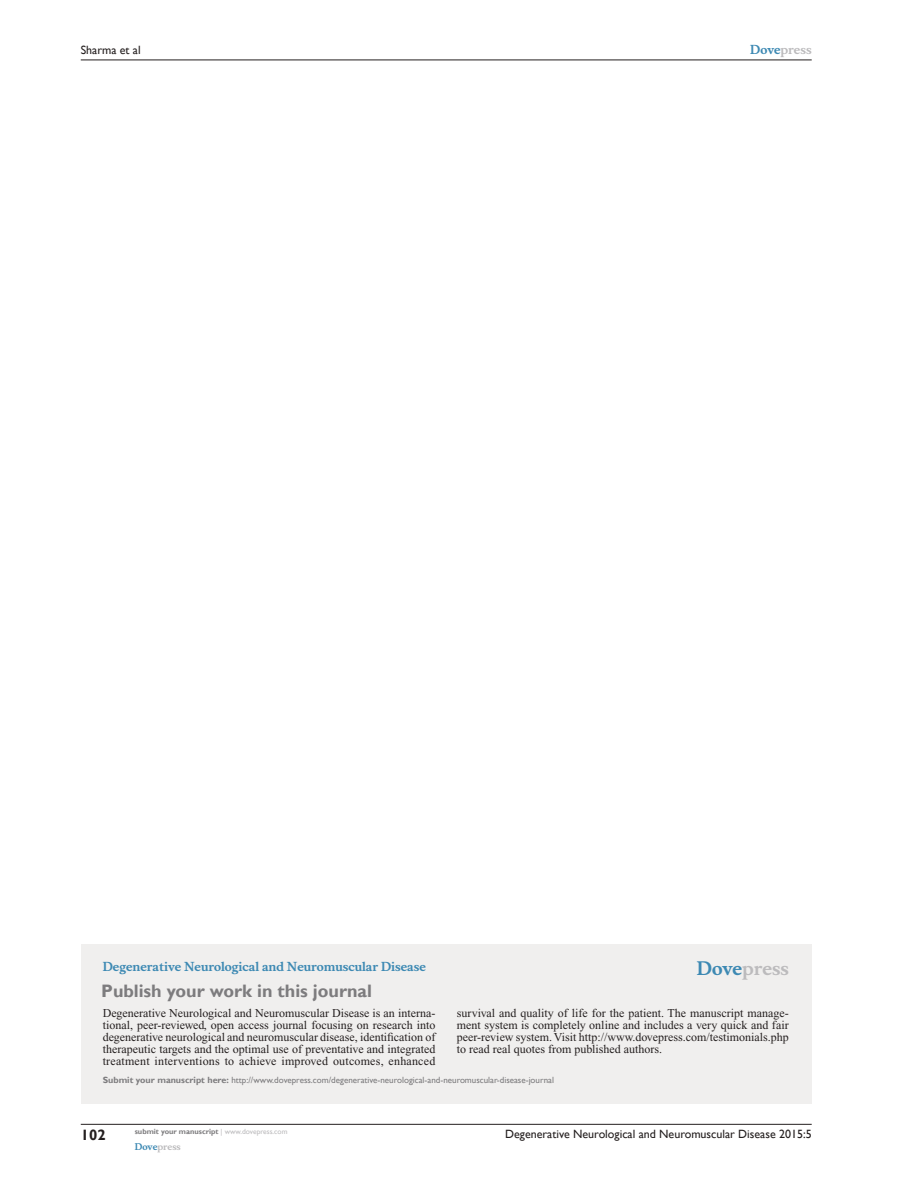
<style>
.page{position:relative;width:918px;height:1188px;background:#fff}
.page>*{position:absolute;margin:0;border:0;box-sizing:border-box;transform-origin:0 0}
.t1{font:700 18px "Gill Sans";color:#7d7c7e}
.t2{font:700 18px "Musee";color:#bcbbbd}
.t3{font:700 15px "Gill Sans";color:#241f1f}
.t4{font:12px/12px "Times New Roman";color:#241f1f;text-align:justify}
.t5{font:12px "Gill Sans";color:#241f1f}
.t6{font:700 12px "Musee";color:#3d89b3}
.t7{font:700 12px "Musee";color:#bcbbbd}
.t8{font:9px "Gill Sans";color:#7d7c7e}
.t9{font:700 9px "Musee";color:#bcbbbd}
.t10{font:700 7.5px "Gill Sans";color:#7d7c7e}
.s1{color:#3d89b3}
.s2{font-weight:700}
.s3{font-weight:400;color:#bcbbbd}
</style>
<div class="page">
<div style="left:81px;top:944px;width:731px;height:159px;background:#f0efee"></div>
<hr style="left:81px;top:1124px;width:731px;height:1px;background:#241f1f">
<hr style="left:81px;top:60px;width:731px;height:1px;background:#241f1f">
<p class="t5" style="left:81px;top:43px;width:61px">Sharma et al</p>
<p class="t7" style="left:750px;top:43px;width:63px"><span class="s1">Dove</span>press</p>
<p class="t6" style="left:103px;top:959px;width:325px">Degenerative Neurological and Neuromuscular Disease</p>
<h1 class="t1" style="left:101px;top:980px;width:272px">Publish your work in this journal</h1>
<h1 class="t2" style="left:697px;top:958px;width:94px"><span class="s1">Dove</span>press</h1>
<p class="t4" style="left:103px;top:1007px;width:334px">Degenerative Neurological and Neuromuscular Disease is an interna&shy;tional, peer-reviewed, open access journal focusing on research into degenerative neurological and neuromuscular disease, identification of therapeutic targets and the optimal use of preventative and integrated treatment interventions to achieve improved outcomes, enhanced</p>
<p class="t4" style="left:457px;top:1007px;width:333px">survival and quality of life for the patient. The manuscript manage&shy;ment system is completely online and includes a very quick and fair peer-review system. Visit http://www.dovepress.com/testimonials.php to read real quotes from published authors.</p>
<p class="t8" style="left:103px;top:1075px;width:453px"><span class="s2">Submit your manuscript here:</span> http://www.dovepress.com/degenerative-neurological-and-neuromuscular-disease-journal</p>
<p class="t3" style="left:81px;top:1126px;width:26px">102</p>
<p class="t10" style="left:135px;top:1127px;width:154px">submit your manuscript <span class="s3">| www.dovepress.com</span></p>
<p class="t9" style="left:135px;top:1141px;width:48px"><span class="s1">Dove</span>press</p>
<p class="t5" style="left:505px;top:1127px;width:308px">Degenerative Neurological and Neuromuscular Disease 2015:5</p>
</div>
